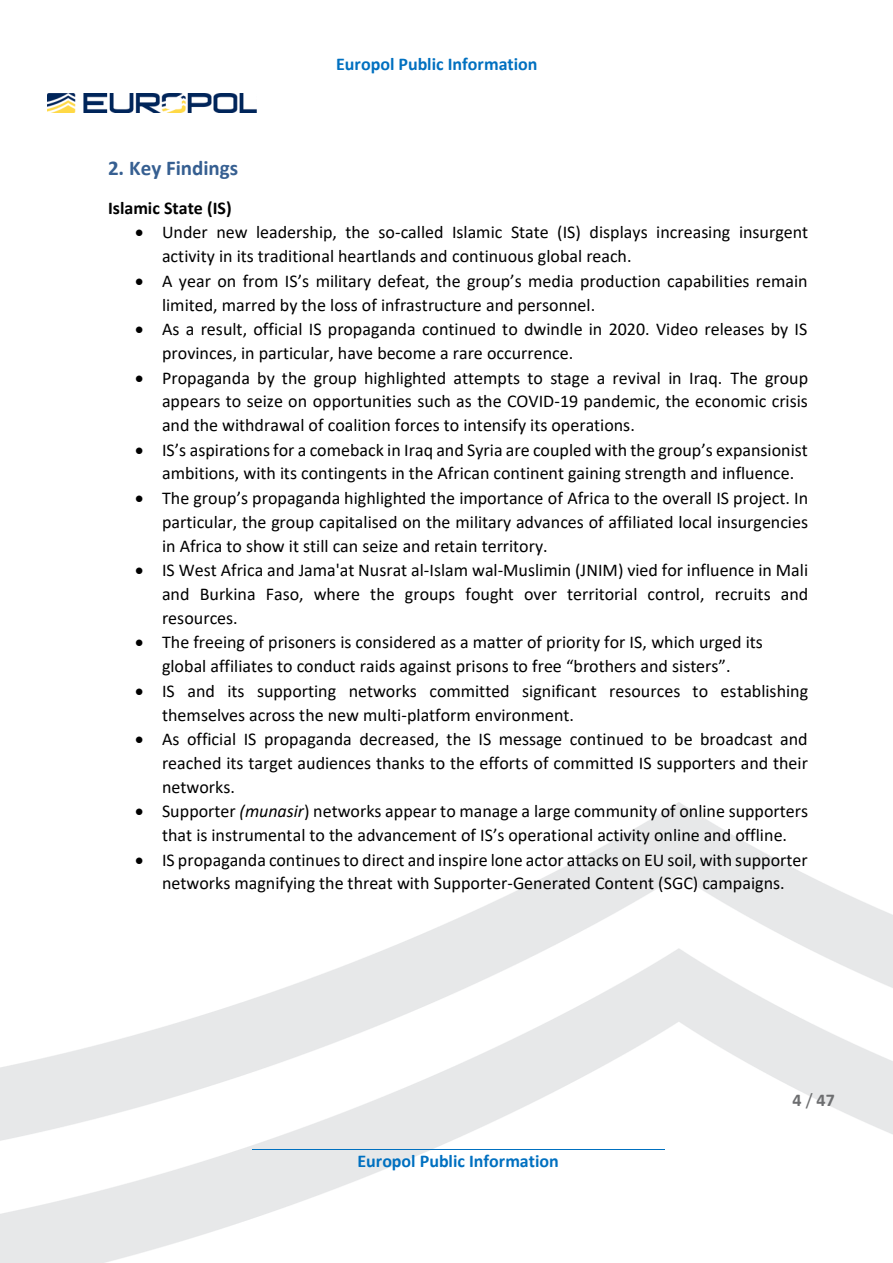
<style>
.page{position:relative;width:893px;height:1263px;background:#fff}
.page>*{position:absolute;margin:0;border:0;box-sizing:border-box;transform-origin:0 0}
.t1{font:700 21px "Calibri";color:#365f91}
.t2{font:18px/23.7px "Calibri";color:#000}
.t3{font:700 18px "Calibri";color:#0070c0}
.t4{font:700 18px "Calibri";color:#000}
.t5{font:700 18px "Calibri";color:#6d6e70}
.s1{font-style:italic}
.s2{font-weight:400}
</style>
<div class="page">
<img style="left:1px;top:802px;width:892px;height:461px">
<hr style="left:252px;top:1149px;width:412px;height:1px;background:#0070c0">
<img style="left:47px;top:93px;width:210px;height:20px">
<p class="t3" style="left:336px;top:57px;width:203px">Europol Public Information</p>
<h1 class="t1" style="left:108px;top:159px;width:132px">2. Key Findings</h1>
<p class="t4" style="left:108px;top:200px;width:125px">Islamic State (IS)</p>
<p class="t2" style="left:162px;top:222px;width:648px;text-indent:-27px">• Under new leadership, the so-called Islamic State (IS) displays increasing insurgent activity in its traditional heartlands and continuous global reach.</p>
<p class="t2" style="left:162px;top:270px;width:647px;text-indent:-27px">• A year on from IS’s military defeat, the group’s media production capabilities remain limited, marred by the loss of infrastructure and personnel.</p>
<p class="t2" style="left:162px;top:319px;width:647px;text-indent:-27px">• As a result, official IS propaganda continued to dwindle in 2020. Video releases by IS provinces, in particular, have become a rare occurrence.</p>
<p class="t2" style="left:162px;top:367px;width:648px;text-align:justify;text-indent:-27px">• Propaganda by the group highlighted attempts to stage a revival in Iraq. The group appears to seize on opportunities such as the COVID-19 pandemic, the economic crisis and the withdrawal of coalition forces to intensify its operations.</p>
<p class="t2" style="left:162px;top:439px;width:647px;text-indent:-27px">• IS’s aspirations for a comeback in Iraq and Syria are coupled with the group’s expansionist ambitions, with its contingents in the African continent gaining strength and influence.</p>
<p class="t2" style="left:162px;top:488px;width:648px;text-align:justify;text-indent:-27px">• The group’s propaganda highlighted the importance of Africa to the overall IS project. In particular, the group capitalised on the military advances of affiliated local insurgencies in Africa to show it still can seize and retain territory.</p>
<p class="t2" style="left:162px;top:560px;width:648px;text-align:justify;text-indent:-27px">• IS West Africa and Jama'at Nusrat al-Islam wal-Muslimin (JNIM) vied for influence in Mali and Burkina Faso, where the groups fought over territorial control, recruits and resources.</p>
<p class="t2" style="left:135px;top:632px;width:629px;text-align:center">• The freeing of prisoners is considered as a matter of priority for IS, which urged its global affiliates to conduct raids against prisons to free “brothers and sisters”.</p>
<p class="t2" style="left:162px;top:680px;width:648px;text-indent:-27px">• IS and its supporting networks committed significant resources to establishing themselves across the new multi-platform environment.</p>
<p class="t2" style="left:162px;top:729px;width:647px;text-align:justify;text-indent:-27px">• As official IS propaganda decreased, the IS message continued to be broadcast and reached its target audiences thanks to the efforts of committed IS supporters and their networks.</p>
<p class="t2" style="left:135px;top:801px;width:675px;text-align:center">• Supporter <span class="s1">(munasir</span>) networks appear to manage a large community of online supporters that is instrumental to the advancement of IS’s operational activity online and offline.</p>
<p class="t2" style="left:135px;top:849px;width:674px;text-align:center">• IS propaganda continues to direct and inspire lone actor attacks on EU soil, with supporter networks magnifying the threat with Supporter-Generated Content (SGC) campaigns.</p>
<p class="t3" style="left:357px;top:1153px;width:203px">Europol Public Information</p>
<p class="t5" style="left:793px;top:1092px;width:44px">4<span class="s2">/</span> 47</p>
</div>
